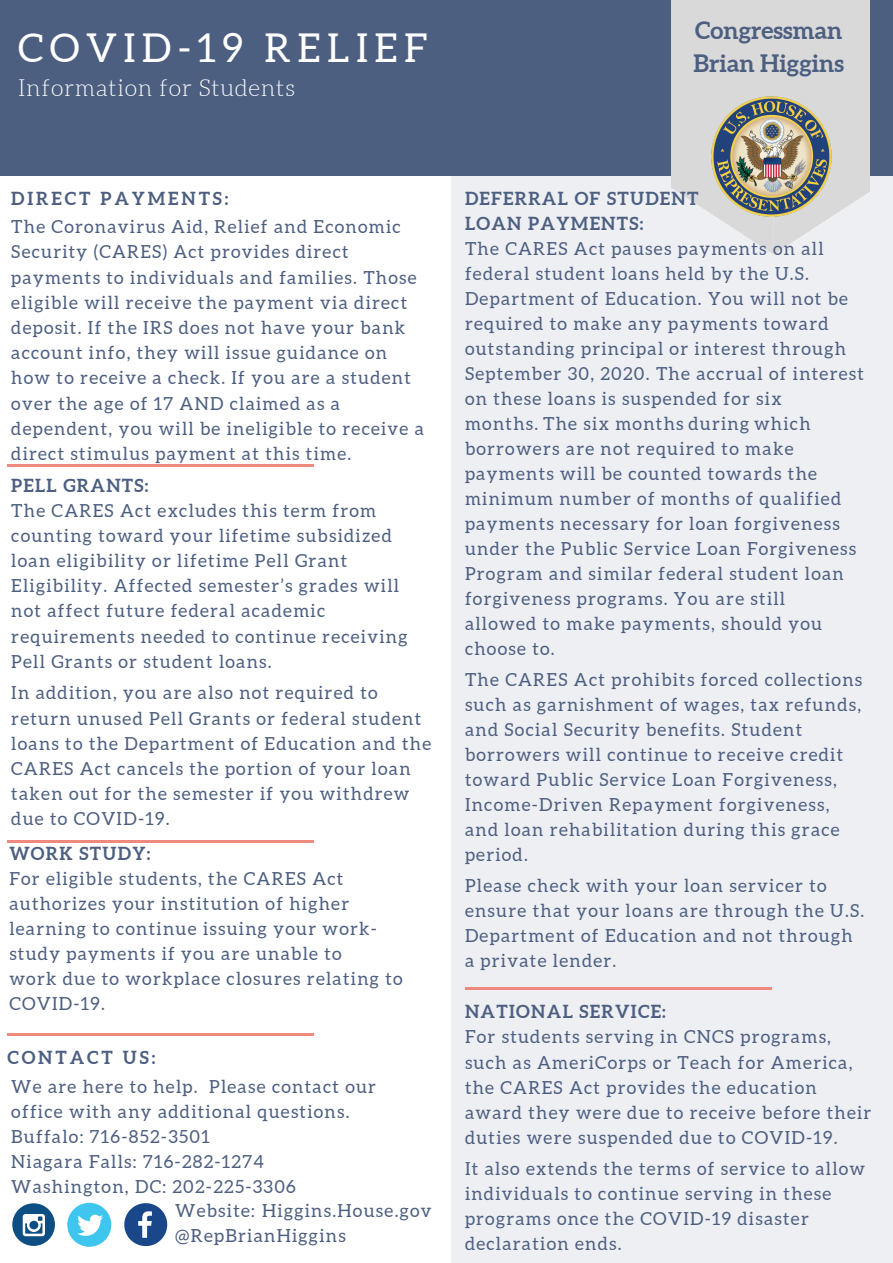
<style>
.page{position:relative;width:893px;height:1263px;background:#fff}
.page>*{position:absolute;margin:0;border:0;box-sizing:border-box;transform-origin:0 0}
.t1{font:39.75px "Aleo";letter-spacing:.16em;color:#fff}
.t2{font:700 24px/33.8px "Aleo";color:#4d5f81}
.t3{font:300 23.17px "Aleo";letter-spacing:.03em;color:#fff}
.t4{font:18px/25px "Aleo";letter-spacing:.07em;color:#4d5f81}
.t5{font:700 18px/25.3px "Aleo";letter-spacing:.07em;color:#4d5f81}
.t6{font:700 18px "Aleo";letter-spacing:.16em;color:#4d5f81}
</style>
<div class="page">
<div style="left:451px;top:156px;width:442px;height:1107px;background:#eeeff3"></div>
<div style="left:0;top:0;width:893px;height:175px;background:#4d5f81"></div>
<div style="left:671px;top:0;width:198px;height:151px;background:#d9d9d9"></div>
<svg style="left:671px;top:149px;width:198px;height:105px"></svg>
<img style="left:712px;top:97px;width:119px;height:119px">
<svg style="left:124px;top:1203px;width:43px;height:43px"></svg>
<div style="left:67px;top:1203px;width:44px;height:44px;background:#3fc6ee;border-radius:50%"></div>
<svg style="left:77px;top:1214px;width:26px;height:22px"></svg>
<div style="left:12px;top:1203px;width:43px;height:43px;background:#0d4f83;border-radius:50%"></div>
<svg style="left:23px;top:1214px;width:22px;height:22px"></svg>
<hr style="left:465px;top:988px;width:307px;height:1px;background:#ee897e">
<hr style="left:7px;top:1034px;width:307px;height:1px;background:#ee897e">
<hr style="left:7px;top:841px;width:307px;height:1px;background:#ee897e">
<hr style="left:7px;top:465px;width:307px;height:1px;background:#ee897e">
<h1 class="t1" style="left:18px;top:26px;width:411px">COVID-19 RELIEF</h1>
<p class="t3" style="left:18px;top:75px;width:278px">Information for Students</p>
<h2 class="t2" style="left:693px;top:13px;width:152px">Congressman<br>Brian Higgins</h2>
<p class="t6" style="left:11px;top:188px;width:219px">DIRECT PAYMENTS:</p>
<p class="t4" style="left:11px;top:214px;width:414px;line-height:25.2px">The Coronavirus Aid, Relief and Economic Security (CARES) Act provides direct payments to individuals and families. Those eligible will receive the payment via direct deposit. If the IRS does not have your bank account info, they will issue guidance on how to receive a check. If you are a student over the age of 17 AND claimed as a dependent, you will be ineligible to receive a direct stimulus payment at this time.</p>
<p class="t5" style="left:11px;top:472px;width:139px">PELL GRANTS:</p>
<p class="t4" style="left:11px;top:498px;width:398px;line-height:25.2px">The CARES Act excludes this term from counting toward your lifetime subsidized loan eligibility or lifetime Pell Grant Eligibility. Affected semester’s grades will not affect future federal academic requirements needed to continue receiving Pell Grants or student loans.</p>
<p class="t4" style="left:11px;top:680px;width:421px;line-height:25.2px">In addition, you are also not required to return unused Pell Grants or federal student loans to the Department of Education and the CARES Act cancels the portion of your loan taken out for the semester if you withdrew due to COVID-19.</p>
<p class="t5" style="left:9px;top:840px;width:142px">WORK STUDY:</p>
<p class="t4" style="left:9px;top:866px;width:395px">For eligible students, the CARES Act authorizes your institution of higher learning to continue issuing your work&shy;study payments if you are unable to<br>work due to workplace closures relating to COVID-19.</p>
<p class="t6" style="left:7px;top:1047px;width:150px">CONTACT US:</p>
<p class="t4" style="left:11px;top:1074px;width:366px">We are here to help. Please contact our</p>
<p class="t4" style="left:11px;top:1099px;width:340px">office with any additional questions.</p>
<p class="t4" style="left:11px;top:1124px;width:200px">Buffalo: 716-852-3501</p>
<p class="t4" style="left:11px;top:1148px;width:254px">Niagara Falls: 716-282-1274</p>
<p class="t4" style="left:11px;top:1173px;width:286px">Washington, DC: 202-225-3306</p>
<p class="t4" style="left:175px;top:1198px;width:258px">Website: Higgins.House.gov</p>
<p class="t4" style="left:175px;top:1223px;width:172px">@RepBrianHiggins</p>
<p class="t5" style="left:465px;top:185px;width:235px">DEFERRAL OF STUDENT<br>LOAN PAYMENTS:</p>
<p class="t4" style="left:465px;top:236px;width:400px">The CARES Act pauses payments on all federal student loans held by the U.S.<br>Department of Education. You will not be required to make any payments toward outstanding principal or interest through September 30, 2020. The accrual of interest on these loans is suspended for six<br>months. The six months during which borrowers are not required to make payments will be counted towards the minimum number of months of qualified payments necessary for loan forgiveness under the Public Service Loan Forgiveness Program and similar federal student loan forgiveness programs. You are still<br>allowed to make payments, should you choose to.</p>
<p class="t4" style="left:465px;top:667px;width:399px">The CARES Act prohibits forced collections such as garnishment of wages, tax refunds, and Social Security benefits. Student borrowers will continue to receive credit toward Public Service Loan Forgiveness, Income-Driven Repayment forgiveness, and loan rehabilitation during this grace period.</p>
<p class="t4" style="left:465px;top:873px;width:401px">Please check with your loan servicer to ensure that your loans are through the U.S.<br>Department of Education and not through a private lender.</p>
<p class="t5" style="left:465px;top:999px;width:202px">NATIONAL SERVICE:</p>
<p class="t4" style="left:465px;top:1024px;width:408px">For students serving in CNCS programs, such as AmeriCorps or Teach for America, the CARES Act provides the education award they were due to receive before their duties were suspended due to COVID-19.</p>
<p class="t4" style="left:465px;top:1156px;width:402px">It also extends the terms of service to allow individuals to continue serving in these programs once the COVID-19 disaster declaration ends.</p>
</div>
